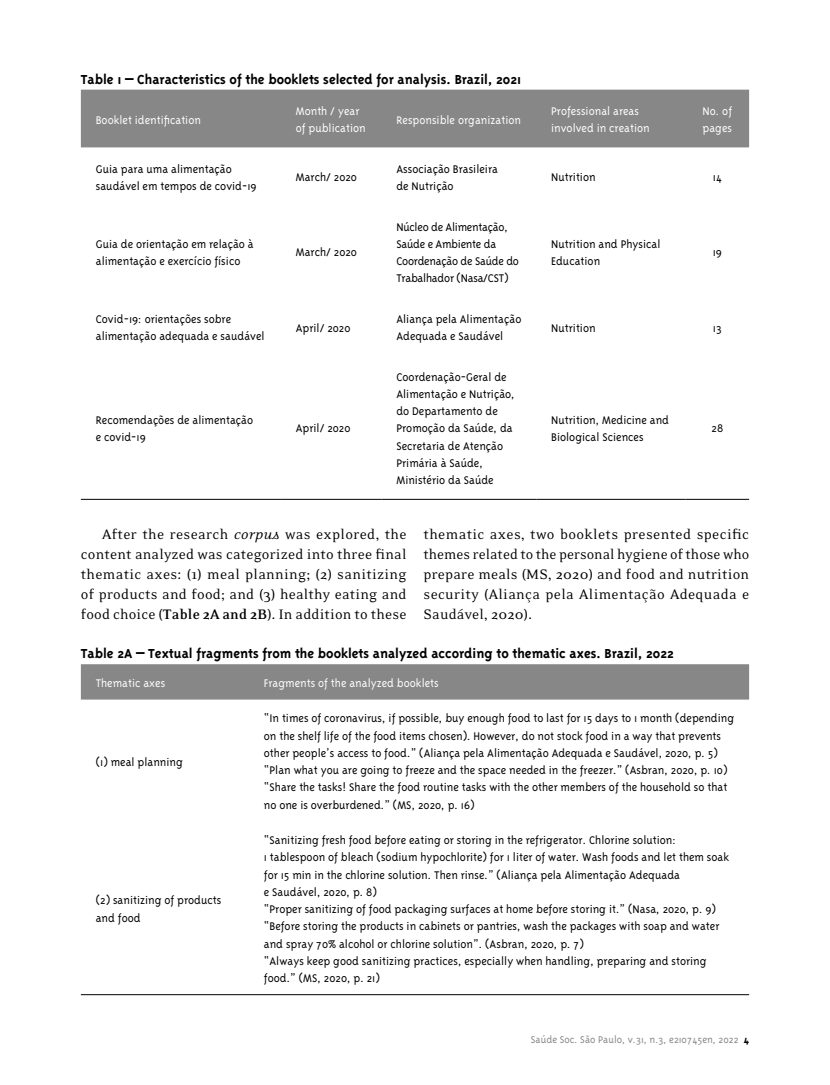
<style>
.page{position:relative;width:830px;height:1085px;background:#fff}
.page>*{position:absolute;margin:0;border:0;box-sizing:border-box;transform-origin:0 0}
.t1{font:15.75px/19.8px "Eidetic Neo";letter-spacing:.01em;color:#000;text-align:justify}
.t2{font:700 15px "Triplex";color:#000}
.t3{font:300 12.75px/17.2px "Triplex";color:#000}
.t4{font:300 12.75px/16.5px "Triplex";color:#fff}
.t5{font:300 12.75px/17.2px "Triplex";letter-spacing:-.02em;color:#000}
.t6{font:300 11.25px "Triplex";color:#878787}
.s1{font-style:italic}
.s2{font-weight:700}
.s3{font-weight:700;color:#000}
</style>
<div class="page">
<div style="left:81px;top:90px;width:667px;height:57px;background:#878787"></div>
<hr style="left:81px;top:499px;width:200px;height:1px;background:#000">
<hr style="left:281px;top:499px;width:100px;height:1px;background:#000">
<hr style="left:381px;top:499px;width:155px;height:1px;background:#000">
<hr style="left:536px;top:499px;width:149px;height:1px;background:#000">
<hr style="left:685px;top:499px;width:63px;height:1px;background:#000">
<div style="left:81px;top:664px;width:667px;height:35px;background:#878787"></div>
<hr style="left:81px;top:994px;width:168px;height:1px;background:#000">
<hr style="left:249px;top:994px;width:499px;height:1px;background:#000">
<p class="t2" style="left:81px;top:70px;width:441px">Table 1 – Characteristics of the booklets selected for analysis. Brazil, 2021</p>
<p class="t4" style="left:96px;top:111px;width:107px">Booklet identification</p>
<p class="t4" style="left:296px;top:103px;width:71px">Month / year of publication</p>
<p class="t4" style="left:396px;top:111px;width:126px">Responsible organization</p>
<p class="t4" style="left:551px;top:103px;width:100px">Professional areas involved in creation</p>
<p class="t4" style="left:702px;top:103px;width:31px">No. of pages</p>
<p class="t3" style="left:96px;top:160px;width:162px">Guia para uma alimentação saudável em tempos de covid-19</p>
<p class="t3" style="left:296px;top:169px;width:63px">March/ 2020</p>
<p class="t3" style="left:396px;top:160px;width:103px">Associação Brasileira de Nutrição</p>
<p class="t3" style="left:551px;top:169px;width:46px">Nutrition</p>
<p class="t3" style="left:712px;top:169px;width:11px">14</p>
<p class="t3" style="left:96px;top:235px;width:159px">Guia de orientação em relação à alimentação e exercício físico</p>
<p class="t3" style="left:296px;top:244px;width:63px">March/ 2020</p>
<p class="t5" style="left:396px;top:218px;width:124px">Núcleo de Alimentação,<br>Saúde e Ambiente da<br>Coordenação de Saúde do<br>Trabalhador (Nasa/CST)</p>
<p class="t3" style="left:551px;top:235px;width:111px">Nutrition and Physical<br>Education</p>
<p class="t3" style="left:712px;top:244px;width:11px">19</p>
<p class="t3" style="left:96px;top:310px;width:170px">Covid-19: orientações sobre alimentação adequada e saudável</p>
<p class="t3" style="left:296px;top:319px;width:56px">April/ 2020</p>
<p class="t3" style="left:396px;top:310px;width:126px">Aliança pela Alimentação<br>Adequada e Saudável</p>
<p class="t3" style="left:551px;top:319px;width:46px">Nutrition</p>
<p class="t3" style="left:712px;top:319px;width:10px">13</p>
<p class="t3" style="left:96px;top:411px;width:159px">Recomendações de alimentação e covid-19</p>
<p class="t3" style="left:296px;top:420px;width:56px">April/ 2020</p>
<p class="t3" style="left:396px;top:368px;width:120px">Coordenação-Geral de<br>Alimentação e Nutrição, do Departamento de<br>Promoção da Saúde, da<br>Secretaria de Atenção<br>Primária à Saúde,<br>Ministério da Saúde</p>
<p class="t3" style="left:551px;top:411px;width:119px">Nutrition, Medicine and<br>Biological Sciences</p>
<p class="t3" style="left:711px;top:420px;width:13px">28</p>
<p class="t1" style="left:81px;top:525px;width:327px;text-indent:21px">After the research <span class="s1">corpus</span> was explored, the content analyzed was categorized into three final thematic axes: (1) meal planning; (2) sanitizing of products and food; and (3) healthy eating and food choice (<span class="s2">Table 2A and 2B</span>). In addition to these</p>
<p class="t1" style="left:423px;top:525px;width:327px">thematic axes, two booklets presented specific themes related to the personal hygiene of those who prepare meals (MS, 2020) and food and nutrition security (Aliança pela Alimentação Adequada e Saudável, 2020).</p>
<p class="t2" style="left:81px;top:645px;width:594px">Table 2A – Textual fragments from the booklets analyzed according to thematic axes. Brazil, 2022</p>
<p class="t4" style="left:96px;top:674px;width:71px">Thematic axes</p>
<p class="t4" style="left:264px;top:674px;width:176px">Fragments of the analyzed booklets</p>
<p class="t3" style="left:96px;top:752px;width:89px">(1) meal planning</p>
<p class="t3" style="left:96px;top:891px;width:127px">(2) sanitizing of products and food</p>
<p class="t3" style="left:264px;top:709px;width:471px">“In times of coronavirus, if possible, buy enough food to last for 15 days to 1 month (depending on the shelf life of the food items chosen). However, do not stock food in a way that prevents other people’s access to food.” (Aliança pela Alimentação Adequada e Saudável, 2020, p. 5) “Plan what you are going to freeze and the space needed in the freezer.” (Asbran, 2020, p. 10) “Share the tasks! Share the food routine tasks with the other members of the household so that no one is overburdened.” (MS, 2020, p. 16)</p>
<p class="t3" style="left:264px;top:831px;width:466px">“Sanitizing fresh food before eating or storing in the refrigerator. Chlorine solution:<br>1 tablespoon of bleach (sodium hypochlorite) for 1 liter of water. Wash foods and let them soak for 15 min in the chlorine solution. Then rinse.” (Aliança pela Alimentação Adequada<br>e Saudável, 2020, p. 8)<br>“Proper sanitizing of food packaging surfaces at home before storing it.” (Nasa, 2020, p. 9) “Before storing the products in cabinets or pantries, wash the packages with soap and water and spray 70% alcohol or chlorine solution”. (Asbran, 2020, p. 7)<br>“Always keep good sanitizing practices, especially when handling, preparing and storing food.” (MS, 2020, p. 21)</p>
<p class="t6" style="left:530px;top:1033px;width:220px">Saúde Soc. São Paulo, v.31, n.3, e210745en, 2022 <span class="s3">4</span></p>
</div>
